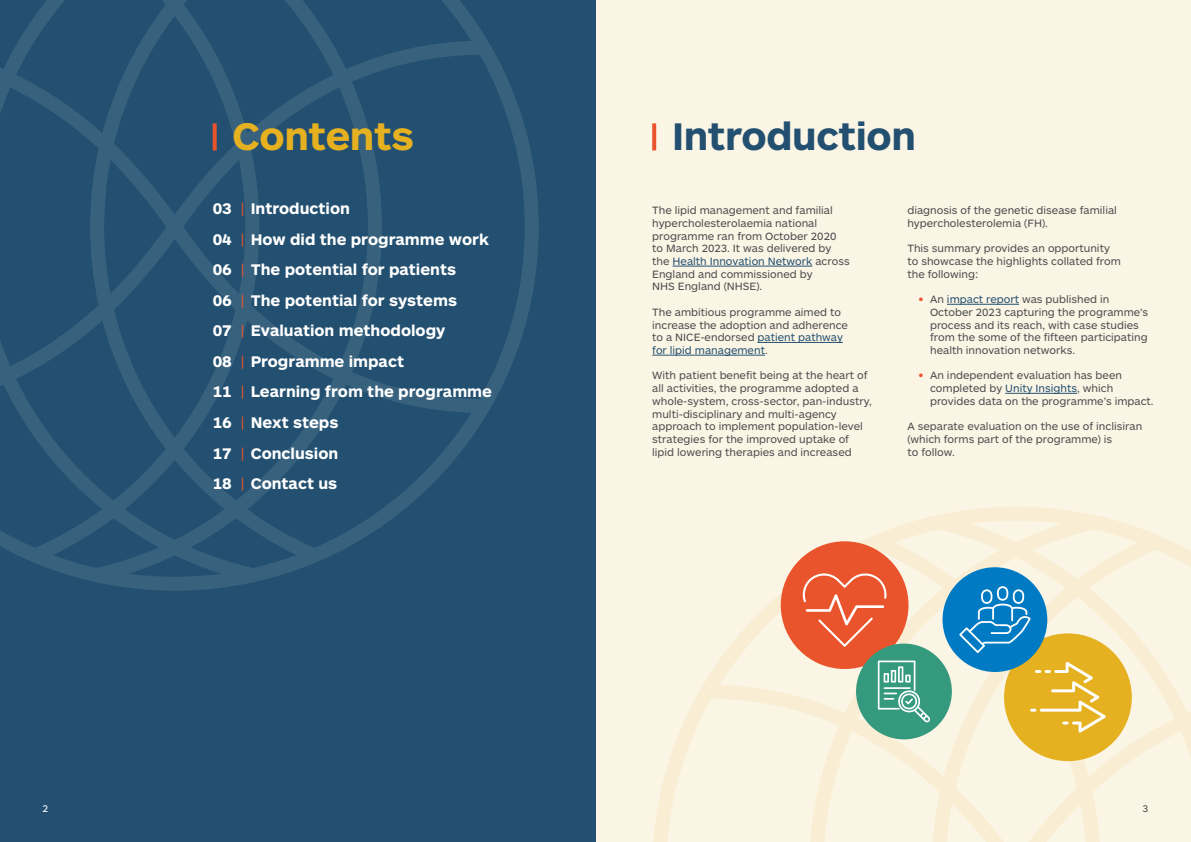
<style>
.page{position:relative;width:1191px;height:842px;background:#fff}
.page>*{position:absolute;margin:0;border:0;box-sizing:border-box;transform-origin:0 0}
.t1{font:700 40px "ARS Maquette";letter-spacing:-.01em;color:#235070}
.t2{font:700 40px "ARS Maquette";letter-spacing:-.01em;color:#e6b120}
.t3{font:700 16px "ARS Maquette";color:#fff}
.t4{font:11px/12.7px "ARS Maquette";color:#4b4c4d}
.t5{font:10px "ARS Maquette";color:#fff}
.t6{font:10px "ARS Maquette";color:#4b4c4d}
.s1{font-weight:400;color:#ea542c}
.s2{color:#235070}
.s3{font-weight:700;color:#ea542c}
</style>
<div class="page">
<div style="left:595px;top:0;width:596px;height:842px;background:#fbf5e5"></div>
<svg style="left:653px;top:507px;width:538px;height:335px"></svg>
<div style="left:0;top:0;width:595px;height:842px;background:#235070"></div>
<hr style="left:672px;top:266px;width:140px;height:1px;background:#235070">
<hr style="left:757px;top:342px;width:86px;height:1px;background:#235070">
<hr style="left:652px;top:355px;width:113px;height:1px;background:#235070">
<svg style="left:0;top:0;width:539px;height:591px"></svg>
<svg style="left:213px;top:123px;width:4px;height:27px"></svg>
<svg style="left:652px;top:123px;width:4px;height:27px"></svg>
<div style="left:1004px;top:633px;width:127px;height:128px;background:#e6b120;border-radius:50%"></div>
<svg style="left:1030px;top:662px;width:75px;height:71px"></svg>
<div style="left:780px;top:541px;width:128px;height:128px;background:#ea542c;border-radius:50%"></div>
<svg style="left:802px;top:573px;width:85px;height:74px"></svg>
<div style="left:856px;top:644px;width:96px;height:95px;background:#34997d;border-radius:50%"></div>
<svg style="left:878px;top:660px;width:52px;height:62px"></svg>
<div style="left:942px;top:567px;width:105px;height:105px;background:#007ac2;border-radius:50%"></div>
<svg style="left:959px;top:586px;width:71px;height:67px"></svg>
<hr style="left:947px;top:304px;width:72px;height:1px;background:#235070">
<hr style="left:1005px;top:393px;width:72px;height:1px;background:#235070">
<p class="t2" style="left:232px;top:111px;width:183px">Contents</p>
<p class="t1" style="left:672px;top:111px;width:245px">Introduction</p>
<p class="t3" style="left:213px;top:198px;width:139px">03 <span class="s1">|</span> Introduction</p>
<p class="t3" style="left:213px;top:229px;width:278px">04 <span class="s1">|</span> How did the programme work</p>
<p class="t3" style="left:213px;top:259px;width:245px">06 <span class="s1">|</span> The potential for patients</p>
<p class="t3" style="left:213px;top:290px;width:246px">06 <span class="s1">|</span> The potential for systems</p>
<p class="t3" style="left:213px;top:320px;width:234px">07 <span class="s1">|</span> Evaluation methodology</p>
<p class="t3" style="left:213px;top:351px;width:193px">08 <span class="s1">|</span> Programme impact</p>
<p class="t3" style="left:213px;top:381px;width:281px">11 <span class="s1">|</span> Learning from the programme</p>
<p class="t3" style="left:213px;top:412px;width:127px">16 <span class="s1">|</span> Next steps</p>
<p class="t3" style="left:213px;top:442px;width:127px">17 <span class="s1">|</span> Conclusion</p>
<p class="t3" style="left:213px;top:473px;width:126px">18 <span class="s1">|</span> Contact us</p>
<p class="t4" style="left:652px;top:203px;width:199px">The lipid management and familial hypercholesterolaemia national programme ran from October 2020 to March 2023. It was delivered by the <span class="s2">Health Innovation Network</span> across<br>England and commissioned by<br>NHS England (NHSE).</p>
<p class="t4" style="left:652px;top:305px;width:197px">The ambitious programme aimed to increase the adoption and adherence to a NICE-endorsed <span class="s2">patient pathway for lipid management</span>.</p>
<p class="t4" style="left:652px;top:369px;width:221px">With patient benefit being at the heart of all activities, the programme adopted a whole-system, cross-sector, pan-industry, multi-disciplinary and multi-agency approach to implement population-level strategies for the improved uptake of lipid lowering therapies and increased</p>
<p class="t4" style="left:907px;top:203px;width:211px">diagnosis of the genetic disease familial hypercholesterolemia (FH).</p>
<p class="t4" style="left:907px;top:242px;width:215px">This summary provides an opportunity to showcase the highlights collated from the following:</p>
<p class="t4" style="left:930px;top:292px;width:220px;text-indent:-11px"><span class="s3">•</span> An <span class="s2">impact report</span> was published in October 2023 capturing the programme’s process and its reach, with case studies from the some of the fifteen participating health innovation networks.</p>
<p class="t4" style="left:930px;top:369px;width:225px;text-indent:-11px"><span class="s3">•</span> An independent evaluation has been completed by <span class="s2">Unity Insights</span>, which provides data on the programme’s impact.</p>
<p class="t4" style="left:907px;top:420px;width:236px">A separate evaluation on the use of inclisiran (which forms part of the programme) is<br>to follow.</p>
<p class="t5" style="left:43px;top:802px;width:7px">2</p>
<p class="t6" style="left:1142px;top:802px;width:7px">3</p>
</div>
